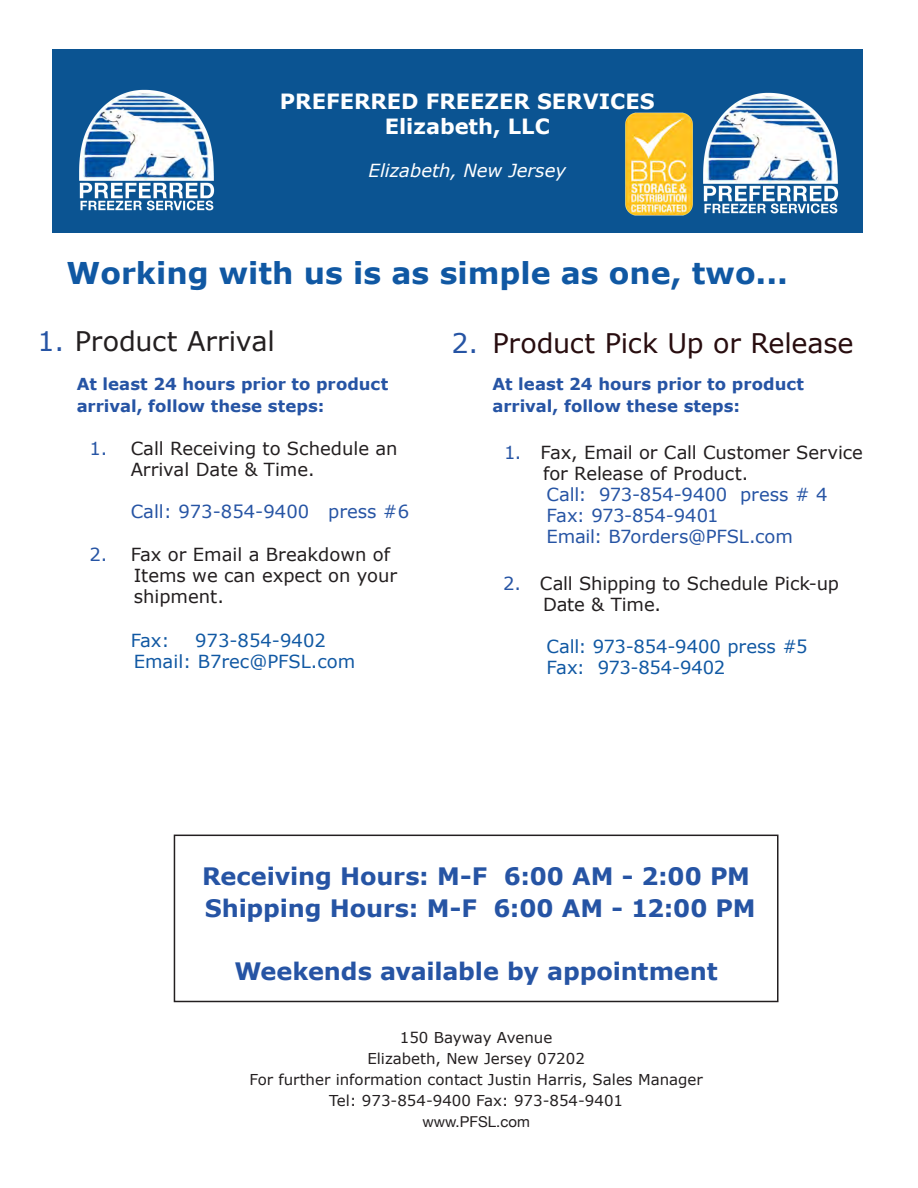
<style>
.page{position:relative;width:918px;height:1188px;background:#fff}
.page>*{position:absolute;margin:0;border:0;box-sizing:border-box;transform-origin:0 0}
.t1{font:700 30px "Verdana";color:#1058a3}
.t2{font:27px "Verdana";letter-spacing:-.01em;color:#280d0f}
.t3{font:27px "Verdana";letter-spacing:-.005em;color:#231f20}
.t4{font:700 24px "Verdana";letter-spacing:-.005em;color:#2654a4}
.t5{font:700 21px "Verdana";color:#fff}
.t6{font:18px/21px "Verdana";color:#231f20}
.t7{font:18px/21px "Verdana";color:#1058a3}
.t8{font:18px "Verdana";color:#2654a4}
.t9{font:italic 18px "Verdana";color:#fff}
.t10{font:18px "Verdana";letter-spacing:-.02em;color:#2654a4}
.t11{font:700 16.5px/22.5px "Verdana";color:#2654a4}
.t12{font:15px/21px "Verdana";color:#231f20;text-align:center}
.s1{color:#2654a4}
.s2{font-family:"Helvetica Neue"}
</style>
<div class="page">
<div style="left:174px;top:835px;width:605px;height:167px;border:2px solid #231f20"></div>
<div style="left:52px;top:49px;width:810px;height:184px;background:#0b5492"></div>
<img style="left:79px;top:89px;width:136px;height:122px">
<img style="left:710px;top:92px;width:129px;height:122px">
<img style="left:625px;top:113px;width:85px;height:103px">
<p class="t5" style="left:280px;top:87px;width:376px">PREFERRED FREEZER SERVICES</p>
<p class="t5" style="left:385px;top:112px;width:167px">Elizabeth, LLC</p>
<p class="t9" style="left:369px;top:159px;width:199px">Elizabeth, New Jersey</p>
<p class="t1" style="left:67px;top:252px;width:723px">Working with us is as simple as one, two...</p>
<p class="t3" style="left:37px;top:322px;width:239px"><span class="s1">1.</span> Product Arrival</p>
<p class="t2" style="left:451px;top:324px;width:404px"><span class="s1">2.</span> Product Pick Up or Release</p>
<p class="t11" style="left:77px;top:372px;width:313px">At least 24 hours prior to product arrival, follow these steps:</p>
<p class="t6" style="left:131px;top:438px;width:268px;text-indent:-41px"><span class="s1">1.</span> Call Receiving to Schedule an<br>Arrival Date &amp; Time.</p>
<p class="t8" style="left:131px;top:499px;width:280px">Call: 973-854-9400 press #6</p>
<p class="t6" style="left:134px;top:544px;width:265px;text-indent:-44px"><span class="s1">2.</span> Fax or Email a Breakdown of<br>Items we can expect on your shipment.</p>
<p class="t7" style="left:131px;top:629px;width:41px">Fax:</p>
<p class="t7" style="left:134px;top:629px;width:223px;text-indent:61px">973-854-9402<br>Email: B7rec@PFSL.com</p>
<p class="t11" style="left:492px;top:372px;width:313px">At least 24 hours prior to product arrival, follow these steps:</p>
<p class="t6" style="left:543px;top:442px;width:321px;text-indent:-39px"><span class="s1">1.</span> Fax, Email or Call Customer Service for Release of Product.</p>
<p class="t8" style="left:546px;top:482px;width:283px">Call: 973-854-9400 press # 4</p>
<p class="t10" style="left:546px;top:503px;width:174px">Fax: 973-854-9401</p>
<p class="t8" style="left:546px;top:524px;width:248px">Email: B7orders@PFSL.com</p>
<p class="t6" style="left:543px;top:572px;width:297px;text-indent:-40px"><span class="s1">2.</span> Call Shipping to Schedule Pick-up<br>Date &amp; Time.</p>
<p class="t7" style="left:546px;top:635px;width:263px">Call: 973-854-9400 press #5<br>Fax: 973-854-9402</p>
<p class="t4" style="left:202px;top:859px;width:549px">Receiving Hours: M-F 6:00 AM - 2:00 PM</p>
<p class="t4" style="left:205px;top:891px;width:552px">Shipping Hours: M-F 6:00 AM - 12:00 PM</p>
<p class="t4" style="left:234px;top:954px;width:485px">Weekends available by appointment</p>
<p class="t12" style="left:249px;top:1027px;width:455px">150 Bayway Avenue<br>Elizabeth, New Jersey 07202<br>For further information contact Justin Harris, Sales Manager</p>
<p class="t12" style="left:329px;top:1090px;width:295px">Tel: 973-854-9400 Fax: 973-854-9401 <span class="s2">www.PFSL.com</span></p>
</div>
